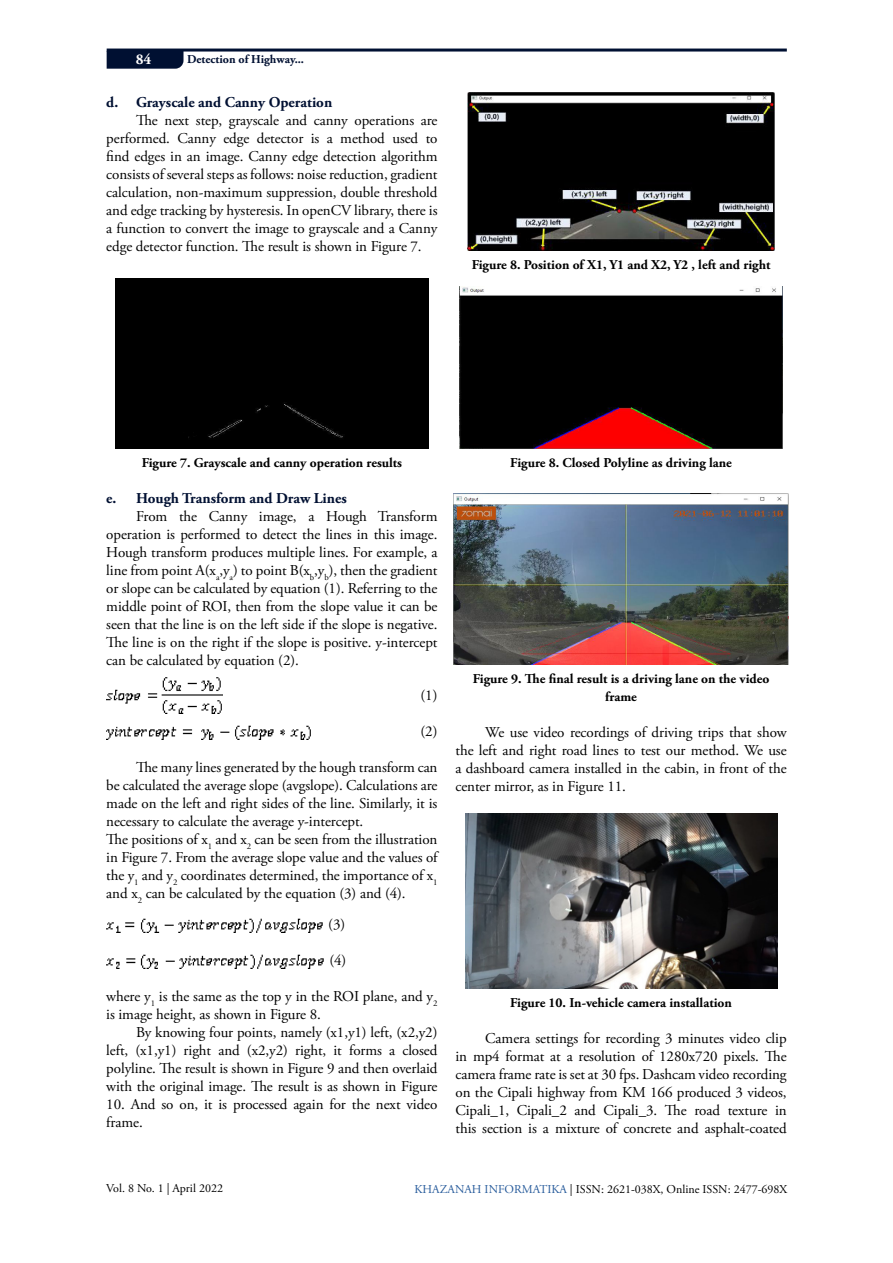
<style>
.page{position:relative;width:893px;height:1263px;background:#fff}
.page>*{position:absolute;margin:0;border:0;box-sizing:border-box;transform-origin:0 0}
.t1{font:15px/18px "Adobe Garamond Pro";letter-spacing:-.005em;color:#000;text-align:justify}
.t2{font:700 15px "Adobe Garamond Pro";color:#001032}
.t3{font:700 15px "Adobe Garamond Pro";color:#fff}
.t4{font:700 13.5px/18px "Adobe Garamond Pro";color:#000;text-align:center}
.t5{font:12px "Adobe Garamond Pro";color:#000}
.t6{font:700 12px "Adobe Garamond Pro";color:#001032}
.s1{color:#275b9b}
</style>
<div class="page">
<hr style="left:107px;top:49px;width:680px;height:3px;background:#001032">
<svg style="left:107px;top:52px;width:76px;height:17px"></svg>
<div style="left:116px;top:278px;width:312px;height:171px;background:#000"></div>
<img style="left:106px;top:677px;width:116px;height:37px">
<img style="left:106px;top:725px;width:205px;height:14px">
<img style="left:106px;top:918px;width:217px;height:15px">
<img style="left:106px;top:954px;width:218px;height:15px">
<img style="left:467px;top:92px;width:308px;height:159px">
<img style="left:459px;top:286px;width:324px;height:163px">
<img style="left:454px;top:493px;width:334px;height:172px">
<img style="left:465px;top:813px;width:312px;height:176px">
<p class="t3" style="left:136px;top:51px;width:17px">84</p>
<p class="t6" style="left:187px;top:52px;width:118px">Detection of Highway...</p>
<p class="t2" style="left:106px;top:93px;width:227px">d. Grayscale and Canny Operation</p>
<p class="t1" style="left:106px;top:111px;width:333px;text-indent:30px">The next step, grayscale and canny operations are performed. Canny edge detector is a method used to find edges in an image. Canny edge detection algorithm consists of several steps as follows: noise reduction, gradient calculation, non-maximum suppression, double threshold and edge tracking by hysteresis. In openCV library, there is a function to convert the image to grayscale and a Canny edge detector function. The result is shown in Figure 7.</p>
<p class="t4" style="left:472px;top:256px;width:300px">Figure 8. Position of X1, Y1 and X2, Y2 , left and right</p>
<p class="t4" style="left:142px;top:454px;width:262px">Figure 7. Grayscale and canny operation results</p>
<p class="t2" style="left:106px;top:489px;width:242px">e. Hough Transform and Draw Lines</p>
<p class="t1" style="left:106px;top:507px;width:333px;text-indent:30px">From the Canny image, a Hough Transform operation is performed to detect the lines in this image.<br>Hough transform produces multiple lines. For example, a line from point A(x<sub>a</sub>,y<sub>a</sub>) to point B(x<sub>b</sub>,y<sub>b</sub>), then the gradient or slope can be calculated by equation (1). Referring to the middle point of ROI, then from the slope value it can be seen that the line is on the left side if the slope is negative.<br>The line is on the right if the slope is positive. y-intercept can be calculated by equation (2).</p>
<p class="t1" style="left:421px;top:687px;width:18px">(1)</p>
<p class="t1" style="left:421px;top:723px;width:18px">(2)</p>
<p class="t1" style="left:106px;top:759px;width:333px;text-align:left;text-indent:30px">The many lines generated by the hough transform can be calculated the average slope (avgslope). Calculations are made on the left and right sides of the line. Similarly, it is necessary to calculate the average y-intercept.<br>The positions of x<sub>1</sub> and x<sub>2</sub> can be seen from the illustration in Figure 7. From the average slope value and the values of the y<sub>1</sub> and y<sub>2</sub> coordinates determined, the importance of x<sub>1 </sub>and x<sub>2</sub> can be calculated by the equation (3) and (4).</p>
<p class="t1" style="left:328px;top:916px;width:18px">(3)</p>
<p class="t1" style="left:329px;top:952px;width:18px">(4)</p>
<p class="t1" style="left:106px;top:988px;width:333px">where y<sub>1</sub> is the same as the top y in the ROI plane, and y<sub>2 </sub>is image height, as shown in Figure 8.</p>
<p class="t1" style="left:106px;top:1024px;width:333px;text-indent:30px">By knowing four points, namely (x1,y1) left, (x2,y2) left, (x1,y1) right and (x2,y2) right, it forms a closed polyline. The result is shown in Figure 9 and then overlaid with the original image. The result is as shown in Figure</p>
<p class="t1" style="left:106px;top:1096px;width:333px">10. And so on, it is processed again for the next video frame.</p>
<p class="t4" style="left:510px;top:454px;width:223px">Figure 8. Closed Polyline as driving lane</p>
<p class="t4" style="left:473px;top:670px;width:298px">Figure 9. The final result is a driving lane on the video frame</p>
<p class="t1" style="left:455px;top:723px;width:333px;text-indent:30px">We use video recordings of driving trips that show the left and right road lines to test our method. We use a dashboard camera installed in the cabin, in front of the center mirror, as in Figure 11.</p>
<p class="t4" style="left:510px;top:994px;width:223px">Figure 10. In-vehicle camera installation</p>
<p class="t1" style="left:455px;top:1029px;width:333px;text-indent:30px">Camera settings for recording 3 minutes video clip in mp4 format at a resolution of 1280x720 pixels. The camera frame rate is set at 30 fps. Dashcam video recording on the Cipali highway from KM 166 produced 3 videos, Cipali_1, Cipali_2 and Cipali_3. The road texture in this section is a mixture of concrete and asphalt-coated</p>
<p class="t5" style="left:106px;top:1181px;width:118px">Vol. 8 No. 1 | April 2022</p>
<p class="t5" style="left:415px;top:1182px;width:374px"><span class="s1">KHAZANAH INFORMATIKA</span> | ISSN: 2621-038X, Online ISSN: 2477-698X</p>
</div>
